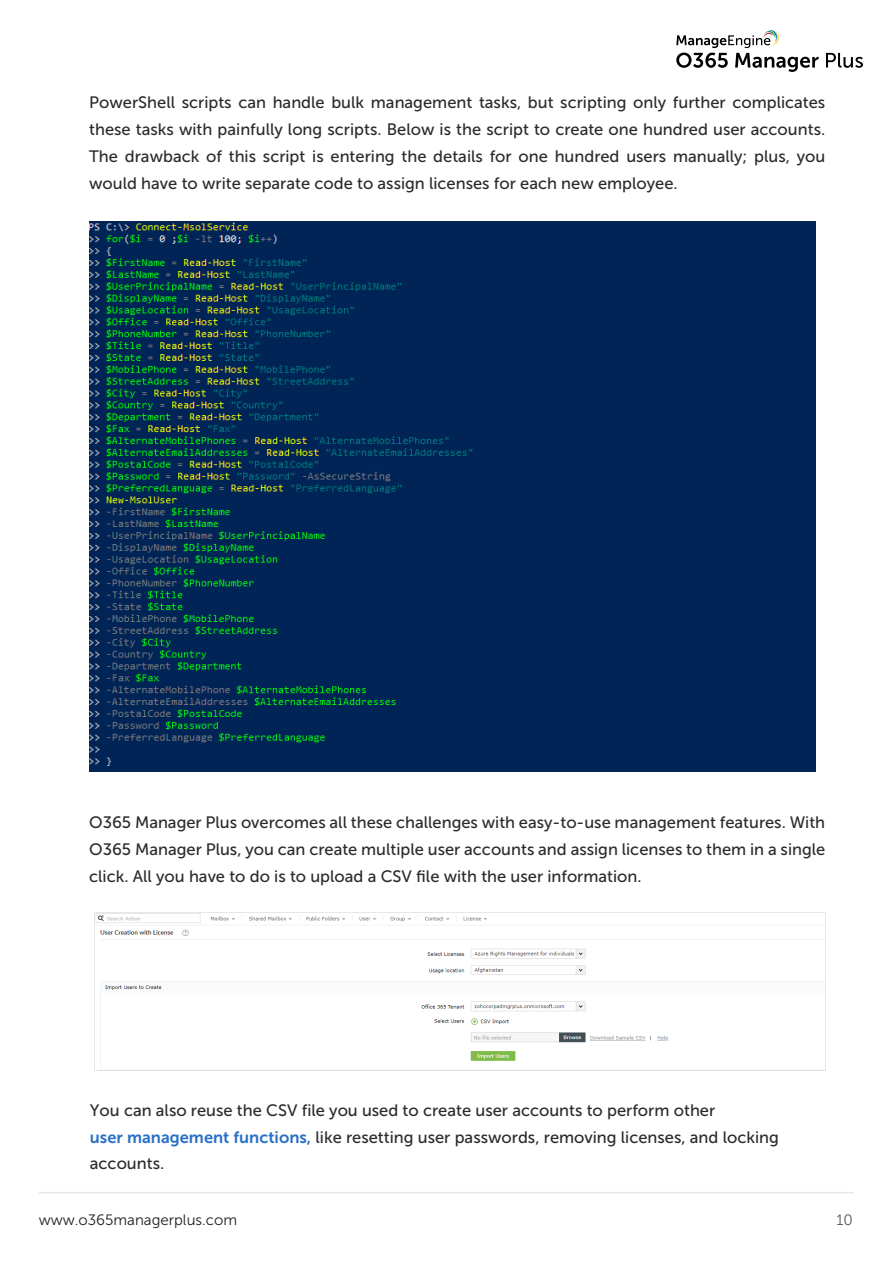
<style>
.page{position:relative;width:893px;height:1263px;background:#fff}
.page>*{position:absolute;margin:0;border:0;box-sizing:border-box;transform-origin:0 0}
.t1{font:16.5px/27px "Museo Sans 500";color:#2a2b2a;text-align:justify}
.t2{font:15px "Museo Sans 300";color:#231f20}
.t3{font:15px "Museo Sans 300";color:#58595b}
.s1{font-family:"Museo Sans 700";color:#2870c7}
</style>
<div class="page">
<hr style="left:39px;top:1192px;width:815px;height:1px;background:#e6e7e8">
<svg style="left:676px;top:30px;width:143px;height:42px"></svg>
<svg style="left:826px;top:53px;width:37px;height:15px"></svg>
<img style="left:89px;top:221px;width:726px;height:550px">
<img style="left:95px;top:912px;width:730px;height:158px">
<p class="t1" style="left:89px;top:89px;width:738px">PowerShell scripts can handle bulk management tasks, but scripting only further complicates these tasks with painfully long scripts. Below is the script to create one hundred user accounts.<br>The drawback of this script is entering the details for one hundred users manually; plus, you would have to write separate code to assign licenses for each new employee.</p>
<p class="t1" style="left:89px;top:809px;width:738px">O365 Manager Plus overcomes all these challenges with easy-to-use management features. With O365 Manager Plus, you can create multiple user accounts and assign licenses to them in a single click. All you have to do is to upload a CSV file with the user information.</p>
<p class="t1" style="left:90px;top:1097px;width:690px;line-height:26.4px;text-align:left">You can also reuse the CSV file you used to create user accounts to perform other<br><span class="s1">user management functions,</span> like resetting user passwords, removing licenses, and locking accounts.</p>
<p class="t2" style="left:39px;top:1211px;width:200px">www.o365managerplus.com</p>
<p class="t3" style="left:837px;top:1211px;width:18px">10</p>
</div>
